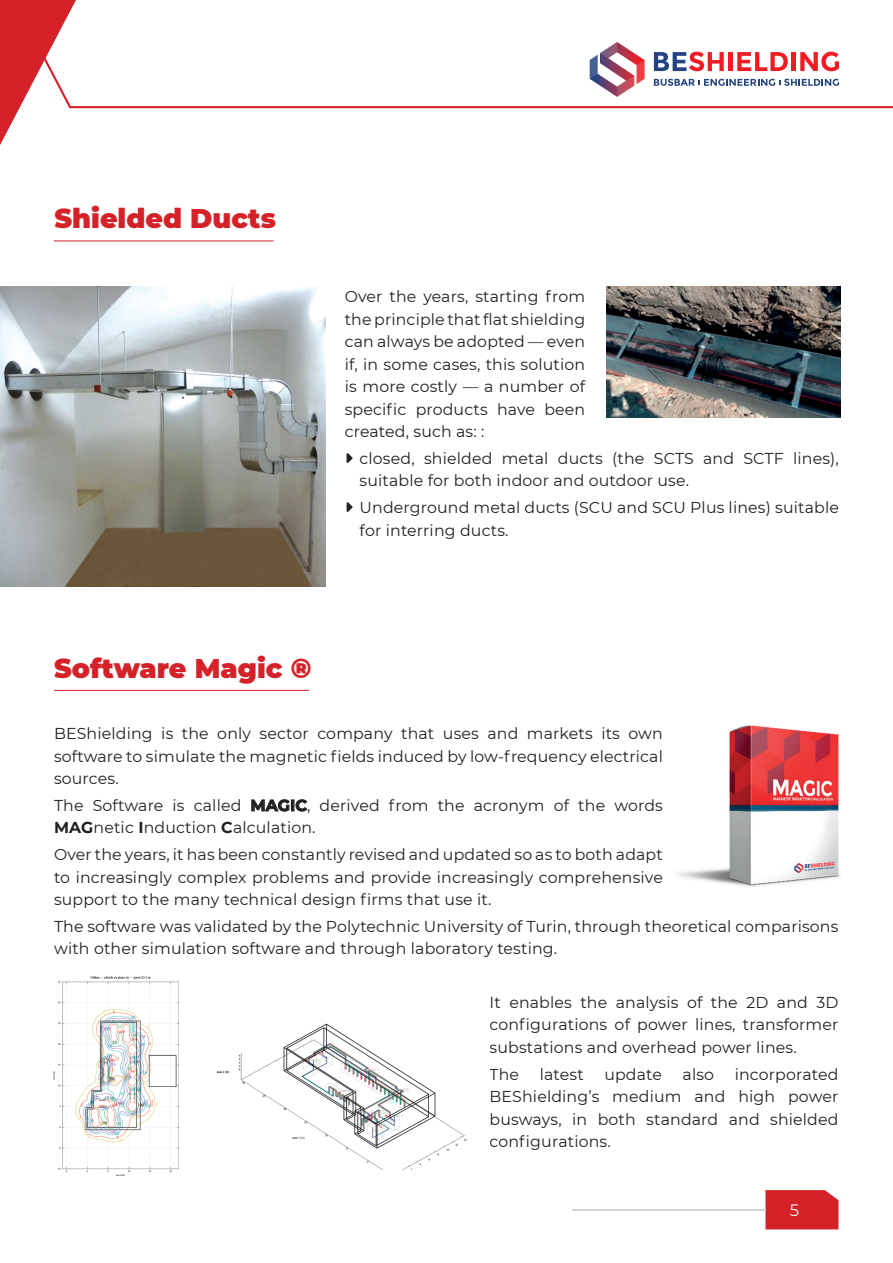
<style>
.page{position:relative;width:893px;height:1263px;background:#fff}
.page>*{position:absolute;margin:0;border:0;box-sizing:border-box;transform-origin:0 0}
.t1{font:900 27px "Montserrat";color:#d52229}
.t2{font:16.5px "Montserrat";color:#fff}
.t3{font:15.75px/22.5px "Montserrat";letter-spacing:.01em;color:#231f20;text-align:justify}
.s1{font-weight:700}
</style>
<div class="page">
<div style="left:765px;top:1190px;width:73px;height:39px;background:#d52229"></div>
<hr style="left:572px;top:1209px;width:193px;height:1px;background:#d1d2d4">
<svg style="left:84px;top:51px;width:809px;height:57px"></svg>
<svg style="left:1px;top:0;width:83px;height:143px"></svg>
<svg style="left:590px;top:42px;width:55px;height:55px"></svg>
<svg style="left:654px;top:52px;width:70px;height:19px"></svg>
<div style="left:728px;top:52px;width:5px;height:19px;background:#ee1d23"></div>
<svg style="left:737px;top:52px;width:51px;height:19px"></svg>
<div style="left:791px;top:52px;width:5px;height:19px;background:#ee1d23"></div>
<svg style="left:800px;top:52px;width:39px;height:19px"></svg>
<svg style="left:654px;top:79px;width:185px;height:7px"></svg>
<hr style="left:0;top:0;width:1px;height:145px;background:#d52229">
<img style="left:678px;top:725px;width:163px;height:162px">
<hr style="left:54px;top:690px;width:255px;height:1px;background:#d52229">
<hr style="left:54px;top:241px;width:219px;height:1px;background:#d52229">
<img style="left:54px;top:976px;width:125px;height:199px">
<img style="left:216px;top:1023px;width:251px;height:146px">
<img style="left:0;top:287px;width:326px;height:300px">
<img style="left:606px;top:287px;width:234px;height:131px">
<p class="t1" style="left:54px;top:198px;width:223px">Shielded Ducts</p>
<p class="t3" style="left:345px;top:285px;width:242px">Over the years, starting from the principle that flat shielding can always be adopted — even if, in some cases, this solution is more costly — a number of specific products have been created, such as: :</p>
<p class="t3" style="left:360px;top:446px;width:481px;text-indent:-15px">★ closed, shielded metal ducts (the SCTS and SCTF lines), suitable for both indoor and outdoor use.</p>
<p class="t3" style="left:360px;top:496px;width:481px;text-indent:-15px">★ Underground metal ducts (SCU and SCU Plus lines) suitable for interring ducts.</p>
<p class="t1" style="left:54px;top:648px;width:259px">Software Magic ®</p>
<p class="t3" style="left:54px;top:722px;width:610px">BEShielding is the only sector company that uses and markets its own software to simulate the magnetic fields induced by low-frequency electrical sources.</p>
<p class="t3" style="left:54px;top:793px;width:610px">The Software is called <span class="s1">MAGIC</span>, derived from the acronym of the words<br><span class="s1">MAG</span>netic <span class="s1">I</span>nduction <span class="s1">C</span>alculation.</p>
<p class="t3" style="left:54px;top:843px;width:610px">Over the years, it has been constantly revised and updated so as to both adapt to increasingly complex problems and provide increasingly comprehensive support to the many technical design firms that use it.</p>
<p class="t3" style="left:54px;top:914px;width:786px">The software was validated by the Polytechnic University of Turin, through theoretical comparisons with other simulation software and through laboratory testing.</p>
<p class="t3" style="left:490px;top:990px;width:350px">It enables the analysis of the 2D and 3D configurations of power lines, transformer substations and overhead power lines.</p>
<p class="t3" style="left:490px;top:1062px;width:31px">The</p>
<p class="t3" style="left:540px;top:1062px;width:46px">latest</p>
<p class="t3" style="left:604px;top:1062px;width:59px">update</p>
<p class="t3" style="left:683px;top:1062px;width:33px">also</p>
<p class="t3" style="left:490px;top:1062px;width:350px;text-indent:245px">incorporated BEShielding’s medium and high power busways, in both standard and shielded configurations.</p>
<p class="t2" style="left:790px;top:1199px;width:11px">5</p>
</div>
